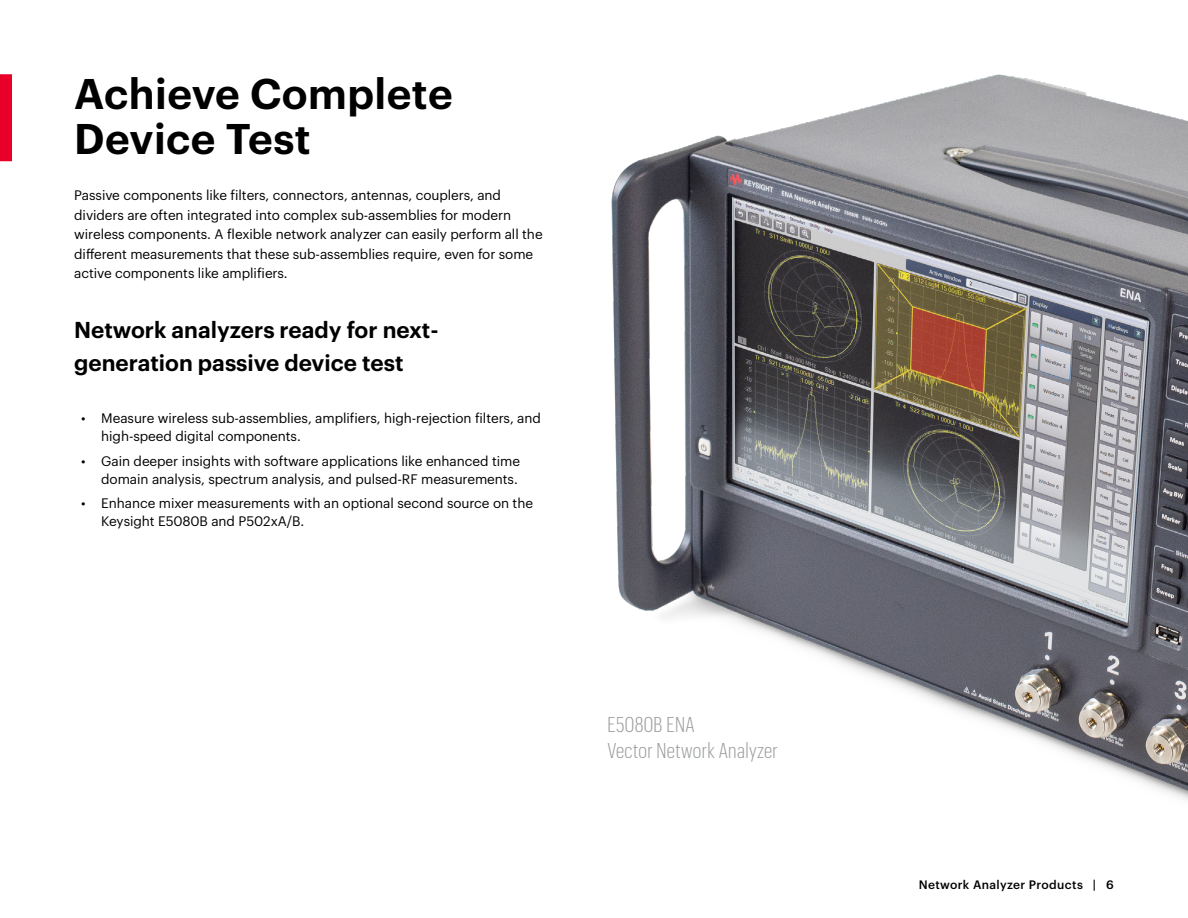
<style>
.page{position:relative;width:1188px;height:918px;background:#fff}
.page>*{position:absolute;margin:0;border:0;box-sizing:border-box;transform-origin:0 0}
.t1{font:600 42px/45px "Graphik LC";letter-spacing:.01em;color:#000}
.t2{font:600 22.5px/33px "Graphik LC";color:#000}
.t3{font:300 21px/25.2px "Graphik Cond";letter-spacing:.02em;color:#97999b}
.t4{font:13.5px/19.5px "Graphik LC";letter-spacing:-.005em;color:#000}
.t5{font:500 12px "Graphik LC";letter-spacing:.03em;color:#000}
</style>
<div class="page">
<img style="left:611px;top:74px;width:577px;height:726px">
<div style="left:0;top:74px;width:12px;height:87px;background:#e90029"></div>
<h1 class="t1" style="left:74px;top:67px;width:380px">Achieve Complete<br>Device Test</h1>
<p class="t4" style="left:74px;top:184px;width:470px">Passive components like filters, connectors, antennas, couplers, and dividers are often integrated into complex sub-assemblies for modern wireless components. A flexible network analyzer can easily perform all the different measurements that these sub-assemblies require, even for some active components like amplifiers.</p>
<h2 class="t2" style="left:74px;top:311px;width:366px">Network analyzers ready for next&shy;generation passive device test</h2>
<p class="t4" style="left:101px;top:408px;width:441px;line-height:18px;text-indent:-20px">• Measure wireless sub-assemblies, amplifiers, high-rejection filters, and high-speed digital components.</p>
<p class="t4" style="left:81px;top:451px;width:441px;line-height:18px;text-align:right">• Gain deeper insights with software applications like enhanced time domain analysis, spectrum analysis, and pulsed-RF measurements.</p>
<p class="t4" style="left:101px;top:493px;width:433px;line-height:18px;text-indent:-20px">• Enhance mixer measurements with an optional second source on the<br>Keysight E5080B and P502xA/B.</p>
<h3 class="t3" style="left:608px;top:711px;width:172px">E5080B ENA<br>Vector Network Analyzer</h3>
<p class="t5" style="left:919px;top:876px;width:196px">Network Analyzer Products | 6</p>
</div>
